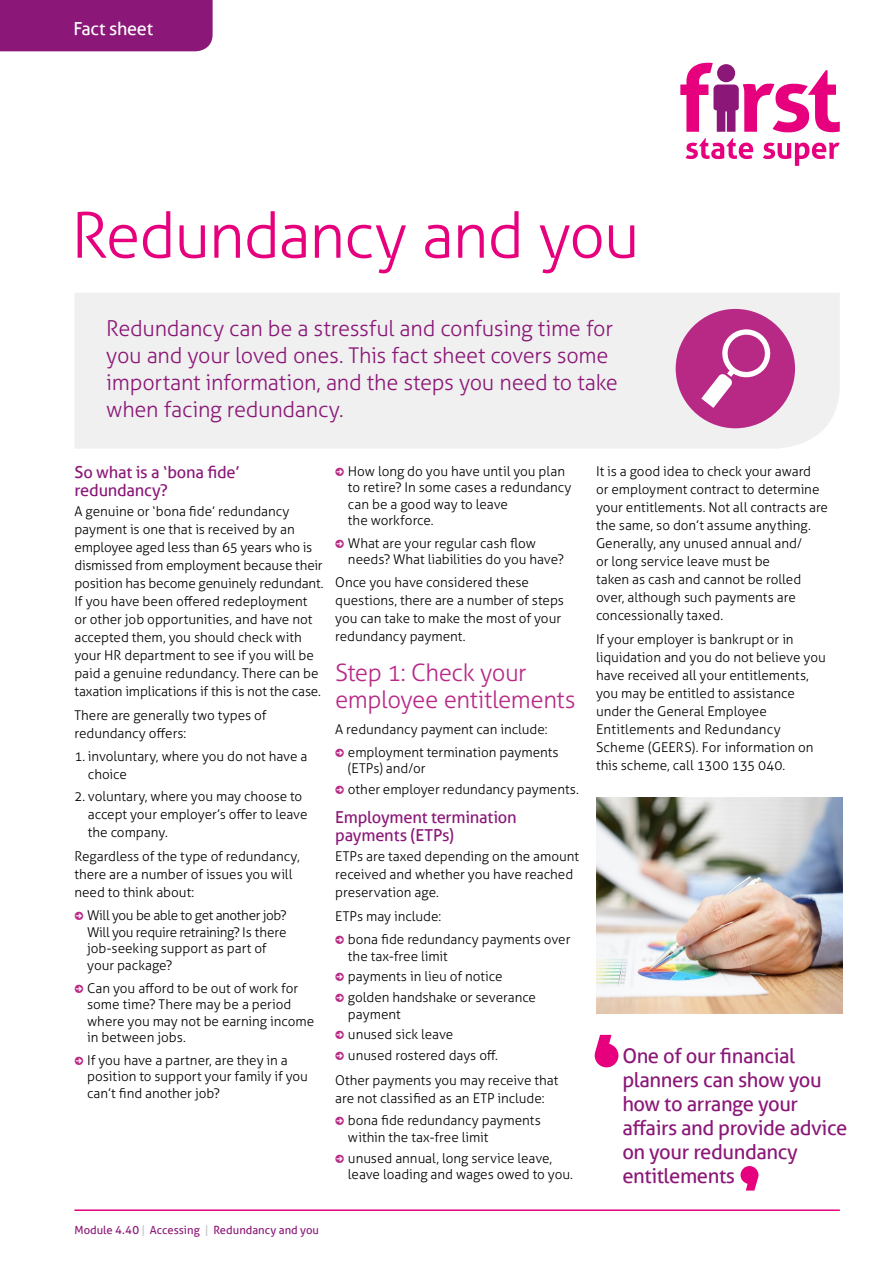
<style>
.page{position:relative;width:893px;height:1263px;background:#fff}
.page>*{position:absolute;margin:0;border:0;box-sizing:border-box;transform-origin:0 0}
.t1{font:300 63px "Aller";letter-spacing:-.025em;color:#e6007d}
.t2{font:300 24px/27px "Aller";letter-spacing:-.02em;color:#b82986}
.t3{font:300 21.75px/27px "Aller";letter-spacing:-.015em;color:#8b1878}
.t4{font:20.25px/24px "Aller";letter-spacing:-.02em;color:#8b1878}
.t5{font:18px "Aller";letter-spacing:-.015em;color:#fff}
.t6{font:16.5px/18px "Aller";letter-spacing:-.015em;color:#8b1878}
.t7{font:300 13.5px/18px "Aller";letter-spacing:-.005em;color:#000}
.t8{font:11.25px "Aller";color:#8b1878}
.s1{color:#c6c6c6}
</style>
<div class="page">
<div style="left:75px;top:293px;width:765px;height:155px;background:#f0f0f0"></div>
<hr style="left:74px;top:1209px;width:766px;height:2px;background:#e6007d">
<div style="left:0;top:0;width:213px;height:51px;background:#8b1878"></div>
<svg style="left:685px;top:138px;width:68px;height:21px"></svg>
<svg style="left:763px;top:143px;width:77px;height:23px"></svg>
<svg style="left:680px;top:63px;width:160px;height:69px"></svg>
<svg style="left:740px;top:1166px;width:18px;height:24px"></svg>
<svg style="left:595px;top:1035px;width:23px;height:32px"></svg>
<div style="left:676px;top:309px;width:119px;height:119px;background:#b82986;border-radius:50%"></div>
<svg style="left:701px;top:329px;width:70px;height:79px"></svg>
<img style="left:596px;top:797px;width:246px;height:216px">
<h3 class="t5" style="left:73px;top:18px;width:81px">Fact sheet</h3>
<h1 class="t1" style="left:71px;top:197px;width:570px">Redundancy and you</h1>
<h3 class="t3" style="left:106px;top:314px;width:513px">Redundancy can be a stressful and confusing time for you and your loved ones. This fact sheet covers some important information, and the steps you need to take when facing redundancy.</h3>
<p class="t6" style="left:74px;top:463px;width:167px">So what is a ‘bona fide’ redundancy?</p>
<p class="t7" style="left:74px;top:502px;width:251px">A genuine or ‘bona fide’ redundancy payment is one that is received by an employee aged less than 65 years who is dismissed from employment because their position has become genuinely redundant.<br>If you have been offered redeployment<br>or other job opportunities, and have not accepted them, you should check with your HR department to see if you will be paid a genuine redundancy. There can be taxation implications if this is not the case.</p>
<p class="t7" style="left:74px;top:706px;width:194px">There are generally two types of redundancy offers:</p>
<p class="t7" style="left:88px;top:747px;width:221px;text-indent:-14px">1. involuntary, where you do not have a choice</p>
<p class="t7" style="left:88px;top:787px;width:221px;text-indent:-14px">2. voluntary, where you may choose to accept your employer’s offer to leave the company.</p>
<p class="t7" style="left:74px;top:847px;width:227px">Regardless of the type of redundancy, there are a number of issues you will need to think about:</p>
<p class="t7" style="left:87px;top:907px;width:201px;line-height:16.5px">Will you be able to get another job?<br>Will you require retraining? Is there job-seeking support as part of your package?</p>
<p class="t7" style="left:87px;top:979px;width:229px;line-height:16.5px">Can you afford to be out of work for some time? There may be a period where you may not be earning income in between jobs.</p>
<p class="t7" style="left:87px;top:1052px;width:222px;line-height:16.5px">If you have a partner, are they in a position to support your family if you can’t find another job?</p>
<p class="t7" style="left:348px;top:463px;width:225px;line-height:16.5px">How long do you have until you plan to retire? In some cases a redundancy can be a good way to leave<br>the workforce.</p>
<p class="t7" style="left:348px;top:535px;width:217px;line-height:16.5px">What are your regular cash flow needs? What liabilities do you have?</p>
<p class="t7" style="left:335px;top:573px;width:230px">Once you have considered these questions, there are a number of steps you can take to make the most of your redundancy payment.</p>
<h2 class="t2" style="left:335px;top:658px;width:242px">Step 1: Check your employee entitlements</h2>
<p class="t7" style="left:348px;top:718px;width:212px;line-height:23px;text-indent:-13px">A redundancy payment can include: employment termination payments</p>
<p class="t7" style="left:348px;top:758px;width:233px;line-height:20.7px">(ETPs) and/or<br>other employer redundancy payments.</p>
<p class="t6" style="left:335px;top:808px;width:183px">Employment termination payments (ETPs)</p>
<p class="t7" style="left:335px;top:847px;width:245px">ETPs are taxed depending on the amount received and whether you have reached preservation age.</p>
<p class="t7" style="left:348px;top:905px;width:224px;line-height:23px;text-indent:-13px">ETPs may include:<br>bona fide redundancy payments over</p>
<p class="t7" style="left:348px;top:945px;width:190px;line-height:20.7px">the tax-free limit<br>payments in lieu of notice golden handshake or severance</p>
<p class="t7" style="left:348px;top:1003px;width:152px;line-height:20.7px">payment<br>unused sick leave unused rostered days off.</p>
<p class="t7" style="left:335px;top:1071px;width:225px">Other payments you may receive that are not classified as an ETP include:</p>
<p class="t7" style="left:348px;top:1112px;width:194px;line-height:16.5px">bona fide redundancy payments within the tax-free limit</p>
<p class="t7" style="left:348px;top:1150px;width:227px;line-height:16.5px">unused annual, long service leave, leave loading and wages owed to you.</p>
<p class="t8" style="left:74px;top:1223px;width:246px">Module 4.40 <span class="s1">|</span> Accessing <span class="s1">|</span> Redundancy and you</p>
<p class="t7" style="left:596px;top:462px;width:234px">It is a good idea to check your award<br>or employment contract to determine your entitlements. Not all contracts are the same, so don’t assume anything.<br>Generally, any unused annual and/<br>or long service leave must be<br>taken as cash and cannot be rolled over, although such payments are concessionally taxed.</p>
<p class="t7" style="left:596px;top:630px;width:231px">If your employer is bankrupt or in liquidation and you do not believe you have received all your entitlements, you may be entitled to assistance under the General Employee Entitlements and Redundancy Scheme (GEERS). For information on this scheme, call 1300 135 040.</p>
<h3 class="t4" style="left:622px;top:1043px;width:226px">One of our financial planners can show you how to arrange your affairs and provide advice on your redundancy entitlements</h3>
</div>
